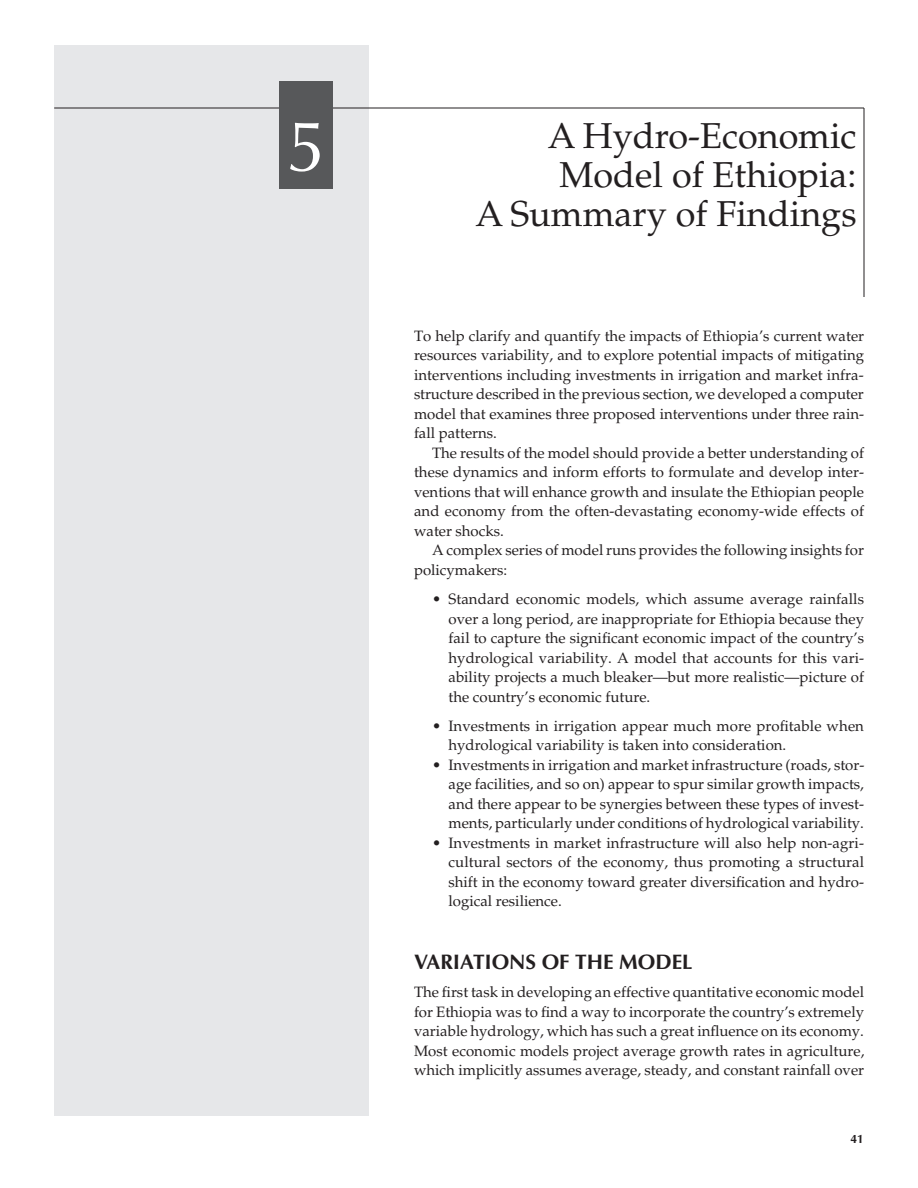
<style>
.page{position:relative;width:918px;height:1188px;background:#fff}
.page>*{position:absolute;margin:0;border:0;box-sizing:border-box;transform-origin:0 0}
.t1{font:72px "Optima";color:#fff}
.t2{font:36px/39px "Palatino";color:#231f20;text-align:right}
.t3{font:700 21px "Optima";color:#231f20}
.t4{font:15px/19.5px "Palatino";color:#231f20;text-align:justify}
.t5{font:700 12px "Optima";color:#231f20}
</style>
<div class="page">
<div style="left:54px;top:45px;width:315px;height:1071px;background:#e6e7e9"></div>
<hr style="left:54px;top:108px;width:810px;height:1px;background:#231f20">
<hr style="left:864px;top:108px;width:1px;height:189px;background:#231f20">
<div style="left:279px;top:81px;width:54px;height:108px;background:#57585a"></div>
<h1 class="t1" style="left:286px;top:104px;width:42px">5</h1>
<h2 class="t2" style="left:475px;top:120px;width:383px">A Hydro-Economic<br>Model of Ethiopia:<br>A Summary of Findings</h2>
<p class="t4" style="left:414px;top:328px;width:452px">To help clarify and quantify the impacts of Ethiopia’s current water resources variability, and to explore potential impacts of mitigating interventions including investments in irrigation and market infra&shy;structure described in the previous section, we developed a computer model that examines three proposed interventions under three rain&shy;fall patterns.</p>
<p class="t4" style="left:414px;top:445px;width:452px;text-indent:18px">The results of the model should provide a better understanding of these dynamics and inform efforts to formulate and develop inter&shy;ventions that will enhance growth and insulate the Ethiopian people and economy from the often-devastating economy-wide effects of water shocks.</p>
<p class="t4" style="left:414px;top:542px;width:452px;text-indent:18px">A complex series of model runs provides the following insights for policymakers:</p>
<p class="t4" style="left:448px;top:591px;width:417px;text-indent:-16px">• Standard economic models, which assume average rainfalls over a long period, are inappropriate for Ethiopia because they fail to capture the significant economic impact of the country’s hydrological variability. A model that accounts for this vari&shy;ability projects a much bleaker—but more realistic—picture of the country’s economic future.</p>
<p class="t4" style="left:448px;top:718px;width:417px;text-indent:-16px">• Investments in irrigation appear much more profitable when hydrological variability is taken into consideration.</p>
<p class="t4" style="left:448px;top:757px;width:417px;text-indent:-16px">• Investments in irrigation and market infrastructure (roads, stor&shy;age facilities, and so on) appear to spur similar growth impacts, and there appear to be synergies between these types of invest&shy;ments, particularly under conditions of hydrological variability.</p>
<p class="t4" style="left:448px;top:835px;width:417px;text-indent:-16px">• Investments in market infrastructure will also help non-agri&shy;cultural sectors of the economy, thus promoting a structural shift in the economy toward greater diversification and hydro&shy;logical resilience.</p>
<h3 class="t3" style="left:414px;top:949px;width:280px">VARIATIONS OF THE MODEL</h3>
<p class="t4" style="left:414px;top:984px;width:452px">The first task in developing an effective quantitative economic model for Ethiopia was to find a way to incorporate the country’s extremely variable hydrology, which has such a great influence on its economy.<br>Most economic models project average growth rates in agriculture, which implicitly assumes average, steady, and constant rainfall over</p>
<p class="t5" style="left:851px;top:1132px;width:15px">41</p>
</div>
